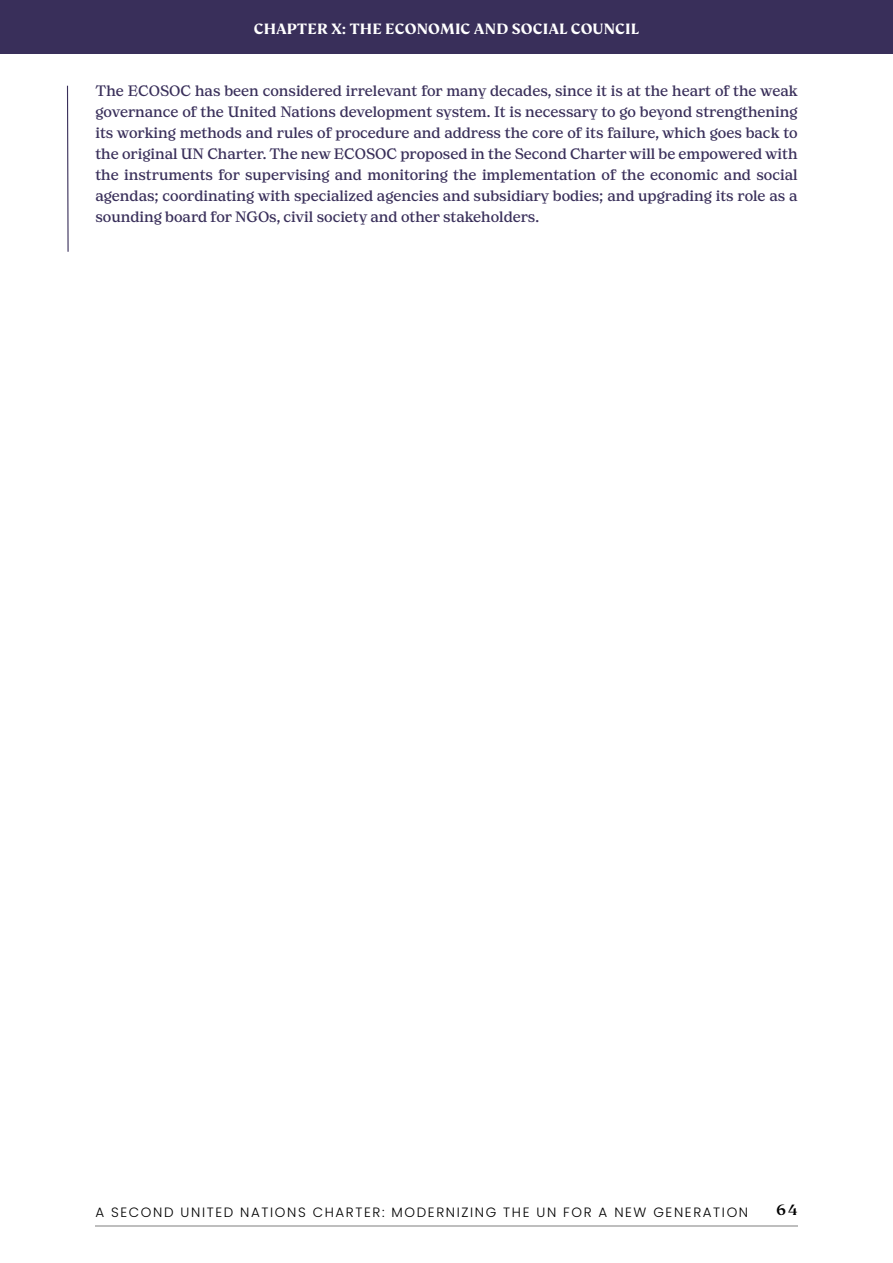
<style>
.page{position:relative;width:893px;height:1263px;background:#fff}
.page>*{position:absolute;margin:0;border:0;box-sizing:border-box;transform-origin:0 0}
.t1{font:700 16.5px "FS Kim Trial";color:#fff}
.t2{font:500 16.5px "FS Kim Trial";color:#000}
.t3{font:500 15px/21px "Ernst";color:#392f5a;text-align:justify}
.t4{font:300 13.5px "Poppins";letter-spacing:.12em;color:#000}
</style>
<div class="page">
<svg style="left:66px;top:85px;width:3px;height:167px"></svg>
<div style="left:0;top:0;width:893px;height:54px;background:#392f5a"></div>
<hr style="left:95px;top:1225px;width:702px;height:2px;background:#bebebe">
<p class="t1" style="left:254px;top:22px;width:387px">CHAPTER X: THE ECONOMIC AND SOCIAL COUNCIL</p>
<p class="t3" style="left:95px;top:81px;width:704px">The ECOSOC has been considered irrelevant for many decades, since it is at the heart of the weak governance of the United Nations development system. It is necessary to go beyond strengthening its working methods and rules of procedure and address the core of its failure, which goes back to the original UN Charter. The new ECOSOC proposed in the Second Charter will be empowered with the instruments for supervising and monitoring the implementation of the economic and social agendas; coordinating with specialized agencies and subsidiary bodies; and upgrading its role as a sounding board for NGOs, civil society and other stakeholders.</p>
<p class="t4" style="left:95px;top:1204px;width:654px">A SECOND UNITED NATIONS CHARTER: MODERNIZING THE UN FOR A NEW GENERATION</p>
<p class="t2" style="left:777px;top:1203px;width:22px">64</p>
</div>
